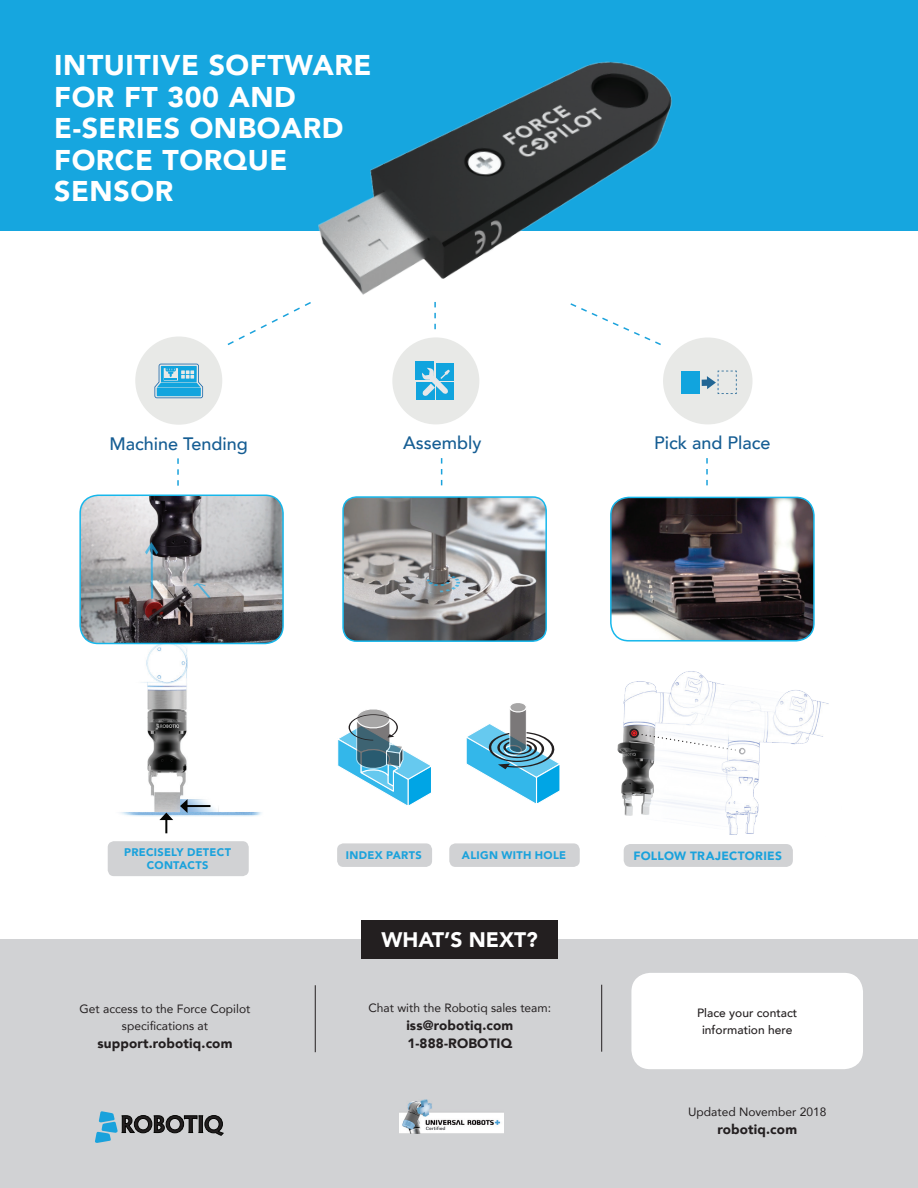
<style>
.page{position:relative;width:918px;height:1188px;background:#fff}
.page>*{position:absolute;margin:0;border:0;box-sizing:border-box;transform-origin:0 0}
.t1{font:900 28.5px/31.5px "Avenir";letter-spacing:.02em;color:#fff}
.t2{font:900 21px "Avenir";color:#fff}
.t3{font:500 18px "Avenir";color:#155d93}
.t4{font:900 13.5px/18px "Avenir";letter-spacing:.01em;color:#231f20}
.t5{font:12px/16.5px "Avenir";color:#231f20;text-align:center}
.t6{font:500 12px/16.5px "Avenir";color:#231f20;text-align:center}
.t7{font:900 12px "Avenir";letter-spacing:.025em;color:#1aa2dc}
.t8{font:900 11.1px "Avenir";letter-spacing:.025em;color:#1aa2dc}
</style>
<div class="page">
<div style="left:0;top:0;width:918px;height:230px;background:#16a6df"></div>
<div style="left:449px;top:843px;width:131px;height:24px;background:#d1d2d4;border-radius:6px"></div>
<svg style="left:466px;top:704px;width:94px;height:99px"></svg>
<div style="left:337px;top:843px;width:95px;height:24px;background:#d1d2d4;border-radius:6px"></div>
<svg style="left:338px;top:710px;width:93px;height:95px"></svg>
<div style="left:108px;top:841px;width:141px;height:35px;background:#d1d2d4;border-radius:6px"></div>
<img style="left:106px;top:644px;width:161px;height:190px">
<svg style="left:159px;top:813px;width:14px;height:20px"></svg>
<hr style="left:186px;top:805px;width:24px;height:2px;background:#040503">
<svg style="left:180px;top:799px;width:8px;height:14px"></svg>
<img style="left:617px;top:671px;width:212px;height:164px">
<svg style="left:629px;top:729px;width:116px;height:25px"></svg>
<div style="left:624px;top:844px;width:169px;height:23px;background:#d1d2d4;border-radius:7px"></div>
<svg style="left:441px;top:458px;width:1px;height:27px"></svg>
<svg style="left:177px;top:458px;width:2px;height:28px"></svg>
<div style="left:0;top:940px;width:918px;height:248px;background:#d1d2d4"></div>
<div style="left:362px;top:921px;width:196px;height:38px;background:#231f20"></div>
<svg style="left:95px;top:1111px;width:128px;height:32px"></svg>
<div style="left:631px;top:972px;width:233px;height:98px;background:#fff;border-radius:20px"></div>
<div style="left:630px;top:971px;width:235px;height:100px;border:2px solid #d1d2d4;border-radius:20px"></div>
<hr style="left:315px;top:985px;width:1px;height:67px;background:#231f20">
<hr style="left:601px;top:985px;width:1px;height:67px;background:#231f20">
<img style="left:228px;top:61px;width:516px;height:349px">
<img style="left:399px;top:1099px;width:105px;height:35px">
<div style="left:663px;top:338px;width:90px;height:86px;background:#e8e9e7;border-radius:50%"></div>
<div style="left:681px;top:371px;width:18px;height:23px;background:#11a4de"></div>
<svg style="left:702px;top:371px;width:35px;height:23px"></svg>
<div style="left:392px;top:337px;width:87px;height:87px;background:#e8e9e7;border-radius:50%"></div>
<div style="left:415px;top:361px;width:18px;height:18px;background:#11a4de"></div>
<div style="left:417px;top:382px;width:18px;height:18px;background:#11a4de"></div>
<div style="left:436px;top:382px;width:18px;height:18px;background:#11a4de"></div>
<div style="left:436px;top:363px;width:18px;height:18px;background:#11a4de"></div>
<svg style="left:422px;top:368px;width:28px;height:28px"></svg>
<div style="left:135px;top:337px;width:87px;height:88px;background:#e8e9e7;border-radius:50%"></div>
<svg style="left:154px;top:364px;width:49px;height:34px"></svg>
<svg style="left:706px;top:458px;width:2px;height:27px"></svg>
<img style="left:611px;top:497px;width:203px;height:142px">
<div style="left:610px;top:497px;width:205px;height:145px;border:2px solid #16b7eb;border-radius:18px"></div>
<img style="left:80px;top:495px;width:203px;height:148px">
<div style="left:79px;top:495px;width:205px;height:149px;border:2px solid #16b7eb;border-radius:18px"></div>
<img style="left:345px;top:498px;width:200px;height:142px">
<div style="left:342px;top:496px;width:205px;height:146px;border:2px solid #16b7eb;border-radius:14px"></div>
<h1 class="t1" style="left:54px;top:49px;width:319px">INTUITIVE SOFTWARE<br>FOR FT 300 AND<br>E-SERIES ONBOARD<br>FORCE TORQUE<br>SENSOR</h1>
<h3 class="t3" style="left:403px;top:427px;width:80px">Assembly</h3>
<h3 class="t3" style="left:110px;top:428px;width:140px">Machine Tending</h3>
<h3 class="t3" style="left:654px;top:427px;width:118px">Pick and Place</h3>
<p class="t8" style="left:124px;top:843px;width:108px">PRECISELY DETECT</p>
<p class="t8" style="left:346px;top:846px;width:78px">INDEX PARTS</p>
<p class="t8" style="left:462px;top:846px;width:106px">ALIGN WITH HOLE</p>
<p class="t8" style="left:147px;top:856px;width:63px">CONTACTS</p>
<h2 class="t2" style="left:382px;top:922px;width:158px">WHAT’S NEXT?</h2>
<p class="t7" style="left:633px;top:845px;width:150px">FOLLOW TRAJECTORIES</p>
<p class="t5" style="left:80px;top:1000px;width:172px">Get access to the Force Copilot specifications at</p>
<p class="t4" style="left:98px;top:1034px;width:136px">support.robotiq.com</p>
<p class="t5" style="left:369px;top:999px;width:184px">Chat with the Robotiq sales team:</p>
<p class="t4" style="left:406px;top:1016px;width:108px">iss@robotiq.com<br>1-888-ROBOTIQ</p>
<p class="t6" style="left:697px;top:1004px;width:102px">Place your contact information here</p>
<p class="t5" style="left:688px;top:1104px;width:140px">Updated November 2018</p>
<p class="t4" style="left:718px;top:1120px;width:81px">robotiq.com</p>
</div>
